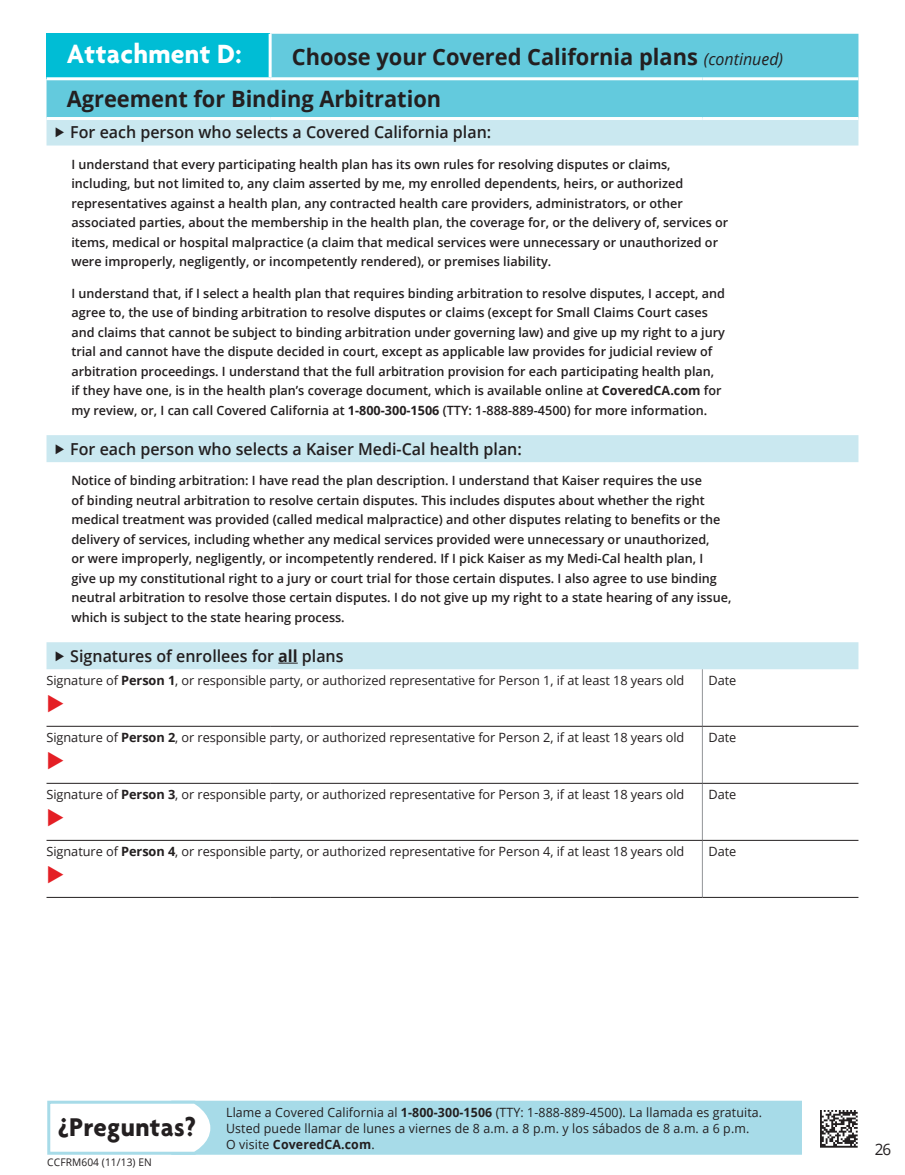
<style>
.page{position:relative;width:905px;height:1175px;background:#fff}
.page>*{position:absolute;margin:0;border:0;box-sizing:border-box;transform-origin:0 0}
.t1{font:700 28.5px "Agenda";letter-spacing:.01em;color:#fff}
.t2{font:700 27.75px "Agenda";letter-spacing:.015em;color:#231f20}
.t3{font:700 22.5px/42.6px "Open Sans";color:#231f20}
.t4{font:600 16.5px "Open Sans";color:#231f20}
.t5{font:15.75px "Open Sans";color:#231f20}
.t6{font:600 12.75px/19.5px "Open Sans";color:#231f20}
.t7{font:12.75px/15.8px "Open Sans";letter-spacing:-.005em;color:#231f20}
.t8{font:10.5px "Open Sans";letter-spacing:.01em;color:#231f20}
.s1{font-weight:400;font-style:italic;font-size:16.5px}
.s2{font-weight:700}
</style>
<div class="page">
<div style="left:171px;top:1100px;width:631px;height:54px;background:#a7dbe8;border:3px solid #a7dbe8"></div>
<svg style="left:47px;top:1100px;width:168px;height:55px"></svg>
<svg style="left:46px;top:34px;width:812px;height:83px;background:#55c8db"></svg>
<svg style="left:46px;top:120px;width:812px;height:549px"></svg>
<hr style="left:46px;top:77px;width:224px;height:3px;background:#fff">
<hr style="left:270px;top:77px;width:432px;height:3px;background:#fff">
<hr style="left:702px;top:77px;width:156px;height:3px;background:#fff">
<svg style="left:268px;top:34px;width:4px;height:43px"></svg>
<hr style="left:702px;top:669px;width:1px;height:57px;background:#939598">
<hr style="left:702px;top:726px;width:1px;height:57px;background:#939598">
<hr style="left:702px;top:783px;width:1px;height:57px;background:#939598">
<hr style="left:702px;top:840px;width:1px;height:57px;background:#939598">
<hr style="left:46px;top:726px;width:224px;height:1px;background:#231f20">
<hr style="left:270px;top:726px;width:432px;height:1px;background:#231f20">
<hr style="left:702px;top:726px;width:156px;height:1px;background:#231f20">
<hr style="left:46px;top:783px;width:224px;height:1px;background:#231f20">
<hr style="left:270px;top:783px;width:432px;height:1px;background:#231f20">
<hr style="left:702px;top:783px;width:156px;height:1px;background:#231f20">
<hr style="left:46px;top:840px;width:224px;height:1px;background:#231f20">
<hr style="left:270px;top:840px;width:432px;height:1px;background:#231f20">
<hr style="left:702px;top:840px;width:156px;height:1px;background:#231f20">
<hr style="left:46px;top:897px;width:224px;height:1px;background:#231f20">
<hr style="left:270px;top:897px;width:432px;height:1px;background:#231f20">
<hr style="left:702px;top:897px;width:156px;height:1px;background:#231f20">
<svg style="left:278px;top:662px;width:20px;height:1px"></svg>
<img style="left:821px;top:1110px;width:36px;height:37px">
<svg style="left:56px;top:127px;width:8px;height:10px"></svg>
<svg style="left:56px;top:444px;width:8px;height:10px"></svg>
<svg style="left:56px;top:651px;width:8px;height:10px"></svg>
<h1 class="t1" style="left:67px;top:37px;width:176px">Attachment D:</h1>
<h3 class="t3" style="left:67px;top:35px;width:718px;text-indent:225px">Choose your Covered California plans <span class="s1">(continued)<br></span>Agreement for Binding Arbitration</h3>
<p class="t4" style="left:70px;top:121px;width:422px">For each person who selects a Covered California plan:</p>
<p class="t6" style="left:71px;top:154px;width:658px">I understand that every participating health plan has its own rules for resolving disputes or claims, including, but not limited to, any claim asserted by me, my enrolled dependents, heirs, or authorized representatives against a health plan, any contracted health care providers, administrators, or other associated parties, about the membership in the health plan, the coverage for, or the delivery of, services or items, medical or hospital malpractice (a claim that medical services were unnecessary or unauthorized or were improperly, negligently, or incompetently rendered), or premises liability.</p>
<p class="t6" style="left:71px;top:283px;width:655px">I understand that, if I select a health plan that requires binding arbitration to resolve disputes, I accept, and agree to, the use of binding arbitration to resolve disputes or claims (except for Small Claims Court cases and claims that cannot be subject to binding arbitration under governing law) and give up my right to a jury trial and cannot have the dispute decided in court, except as applicable law provides for judicial review of arbitration proceedings. I understand that the full arbitration provision for each participating health plan, if they have one, is in the health plan’s coverage document, which is available online at <span class="s2">CoveredCA.com</span> for my review, or, I can call Covered California at <span class="s2">1-800-300-1506</span> (TTY: 1-888-889-4500) for more information.</p>
<p class="t4" style="left:70px;top:437px;width:453px">For each person who selects a Kaiser Medi-Cal health plan:</p>
<p class="t6" style="left:71px;top:471px;width:661px">Notice of binding arbitration: I have read the plan description. I understand that Kaiser requires the use<br>of binding neutral arbitration to resolve certain disputes. This includes disputes about whether the right medical treatment was provided (called medical malpractice) and other disputes relating to benefits or the delivery of services, including whether any medical services provided were unnecessary or unauthorized,<br>or were improperly, negligently, or incompetently rendered. If I pick Kaiser as my Medi-Cal health plan, I<br>give up my constitutional right to a jury or court trial for those certain disputes. I also agree to use binding neutral arbitration to resolve those certain disputes. I do not give up my right to a state hearing of any issue, which is subject to the state hearing process.</p>
<p class="t4" style="left:70px;top:644px;width:275px">Signatures of enrollees for <span class="s2">all</span> plans</p>
<p class="t7" style="left:46px;top:672px;width:639px">Signature of <span class="s2">Person 1</span>, or responsible party, or authorized representative for Person 1, if at least 18 years old</p>
<p class="t7" style="left:708px;top:672px;width:30px">Date</p>
<p class="t7" style="left:46px;top:729px;width:639px">Signature of <span class="s2">Person 2</span>, or responsible party, or authorized representative for Person 2, if at least 18 years old</p>
<p class="t7" style="left:708px;top:729px;width:30px">Date</p>
<p class="t7" style="left:46px;top:786px;width:639px">Signature of <span class="s2">Person 3</span>, or responsible party, or authorized representative for Person 3, if at least 18 years old</p>
<p class="t7" style="left:708px;top:786px;width:30px">Date</p>
<p class="t7" style="left:46px;top:843px;width:639px">Signature of <span class="s2">Person 4</span>, or responsible party, or authorized representative for Person 4, if at least 18 years old</p>
<p class="t7" style="left:708px;top:843px;width:30px">Date</p>
<h2 class="t2" style="left:58px;top:1110px;width:140px">¿Preguntas?</h2>
<p class="t7" style="left:226px;top:1104px;width:537px">Llame a Covered California al <span class="s2">1-800-300-1506</span> (TTY: 1-888-889-4500). La llamada es gratuita.<br>Usted puede llamar de lunes a viernes de 8 a.m. a 8 p.m. y los sábados de 8 a.m. a 6 p.m.<br>O visite <span class="s2">CoveredCA.com</span>.</p>
<p class="t8" style="left:47px;top:1154px;width:106px">CCFRM604 (11/13) EN</p>
<p class="t5" style="left:874px;top:1138px;width:18px">26</p>
</div>
